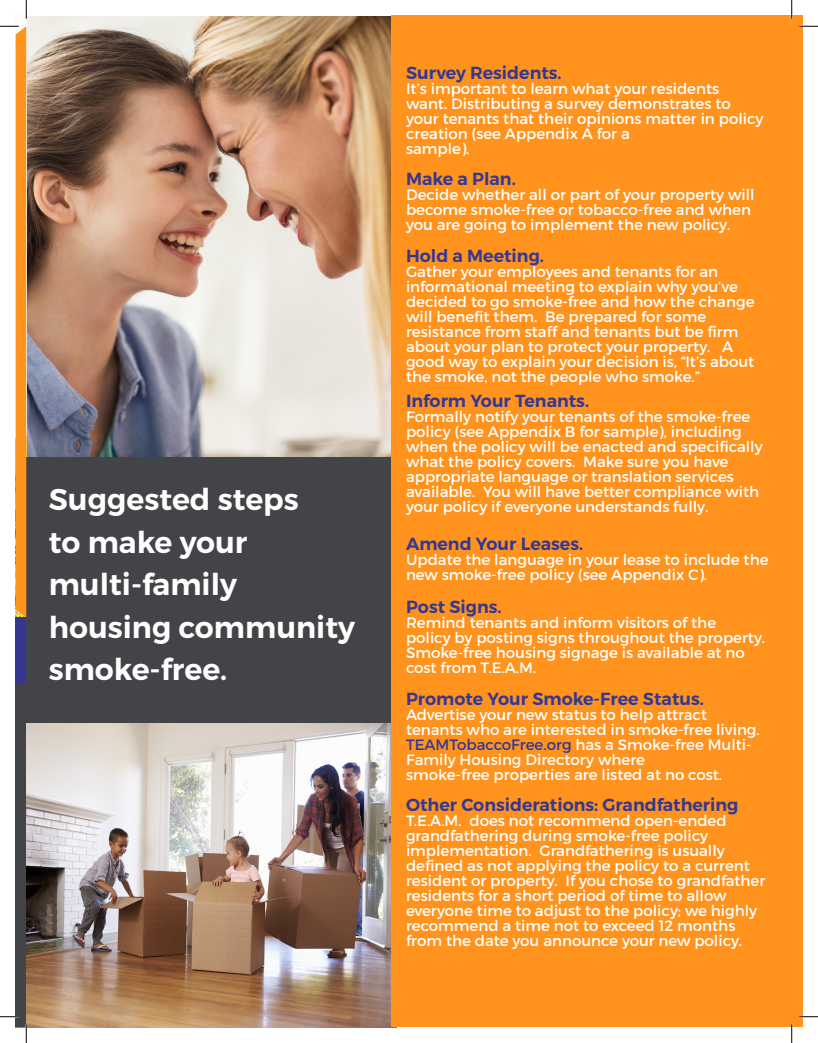
<style>
.page{position:relative;width:818px;height:1043px;background:#fff}
.page>*{position:absolute;margin:0;border:0;box-sizing:border-box;transform-origin:0 0}
.Sub_headline{font:600 30px/42.5px "Montserrat";color:#fff}
.nano_subheadline{font:600 17.5px "Montserrat";color:#343894}
.nano_subheadline-2{font:15px/15px "Montserrat";color:#fff}
.s1{color:#343894}
</style>
<div class="page">
<img style="left:26px;top:16px;width:365px;height:441px">
<img style="left:26px;top:722px;width:365px;height:305px">
<div style="left:391px;top:16px;width:411px;height:1011px;background:#ff931e"></div>
<div style="left:26px;top:457px;width:365px;height:265px;background:#424447"></div>
<div style="left:16px;top:617px;width:10px;height:410px;background:#424447"></div>
<div style="left:16px;top:617px;width:10px;height:66px;background:#343894"></div>
<svg style="left:0;top:25px;width:26px;height:592px"></svg>
<svg style="left:799px;top:25px;width:19px;height:2px"></svg>
<svg style="left:0;top:1015px;width:19px;height:2px"></svg>
<svg style="left:799px;top:1015px;width:19px;height:2px"></svg>
<svg style="left:25px;top:0;width:2px;height:19px"></svg>
<svg style="left:25px;top:1024px;width:2px;height:18px"></svg>
<svg style="left:790px;top:0;width:2px;height:19px"></svg>
<svg style="left:790px;top:1024px;width:2px;height:18px"></svg>
<p class="Sub_headline" style="left:49px;top:478px;width:251px">Suggested steps to make your multi-family</p>
<p class="Sub_headline" style="left:49px;top:606px;width:308px">housing community smoke-free.</p>
<p class="nano_subheadline" style="left:406px;top:62px;width:157px">Survey Residents.</p>
<p class="nano_subheadline-2" style="left:406px;top:81px;width:359px">It’s important to learn what your residents want. Distributing a survey demonstrates to your tenants that their opinions matter in policy creation (see Appendix A for a</p>
<p class="nano_subheadline-2" style="left:406px;top:141px;width:65px">sample).</p>
<p class="nano_subheadline" style="left:406px;top:168px;width:111px">Make a Plan.</p>
<p class="nano_subheadline-2" style="left:406px;top:187px;width:350px">Decide whether all or part of your property will become smoke-free or tobacco-free and when you are going to implement the new policy.</p>
<p class="nano_subheadline" style="left:406px;top:245px;width:139px">Hold a Meeting.</p>
<p class="nano_subheadline-2" style="left:406px;top:264px;width:314px">Gather your employees and tenants for an</p>
<p class="nano_subheadline-2" style="left:406px;top:279px;width:333px">informational meeting to explain why you’ve</p>
<p class="nano_subheadline-2" style="left:406px;top:294px;width:350px">decided to go smoke-free and how the change will benefit them. Be prepared for some</p>
<p class="nano_subheadline-2" style="left:406px;top:324px;width:350px">resistance from staff and tenants but be firm about your plan to protect your property. A good way to explain your decision is, “It’s about the smoke, not the people who smoke.”</p>
<p class="nano_subheadline" style="left:406px;top:390px;width:185px">Inform Your Tenants.</p>
<p class="nano_subheadline-2" style="left:406px;top:409px;width:358px">Formally notify your tenants of the smoke-free policy (see Appendix B for sample), including when the policy will be enacted and specifically what the policy covers. Make sure you have</p>
<p class="nano_subheadline-2" style="left:406px;top:469px;width:355px">appropriate language or translation services available. You will have better compliance with your policy if everyone understands fully.</p>
<p class="nano_subheadline" style="left:406px;top:533px;width:179px">Amend Your Leases.</p>
<p class="nano_subheadline-2" style="left:406px;top:552px;width:364px">Update the language in your lease to include the new smoke-free policy (see Appendix C).</p>
<p class="nano_subheadline" style="left:406px;top:596px;width:97px">Post Signs.</p>
<p class="nano_subheadline-2" style="left:406px;top:615px;width:311px">Remind tenants and inform visitors of the</p>
<p class="nano_subheadline-2" style="left:406px;top:630px;width:360px">policy by posting signs throughout the property.<br>Smoke-free housing signage is available at no cost from T.E.A.M.</p>
<p class="nano_subheadline" style="left:406px;top:687px;width:299px">Promote Your Smoke-Free Status.</p>
<p class="nano_subheadline-2" style="left:406px;top:706px;width:302px">Advertise your new status to help attract</p>
<p class="nano_subheadline-2" style="left:406px;top:721px;width:355px">tenants who are interested in smoke-free living.</p>
<p class="nano_subheadline-2" style="left:406px;top:736px;width:347px"><span class="s1">TEAMTobaccoFree.org</span> has a Smoke-free Multi-<br>Family Housing Directory where</p>
<p class="nano_subheadline-2" style="left:406px;top:766px;width:318px">smoke-free properties are listed at no cost.</p>
<p class="nano_subheadline" style="left:406px;top:794px;width:334px">Other Considerations: Grandfathering</p>
<p class="nano_subheadline-2" style="left:406px;top:813px;width:322px">T.E.A.M. does not recommend open-ended</p>
<p class="nano_subheadline-2" style="left:406px;top:828px;width:303px">grandfathering during smoke-free policy</p>
<p class="nano_subheadline-2" style="left:406px;top:843px;width:361px">implementation. Grandfathering is usually defined as not applying the policy to a current resident or property. If you chose to grandfather residents for a short period of time to allow everyone time to adjust to the policy; we highly recommend a time not to exceed 12 months from the date you announce your new policy.</p>
</div>
